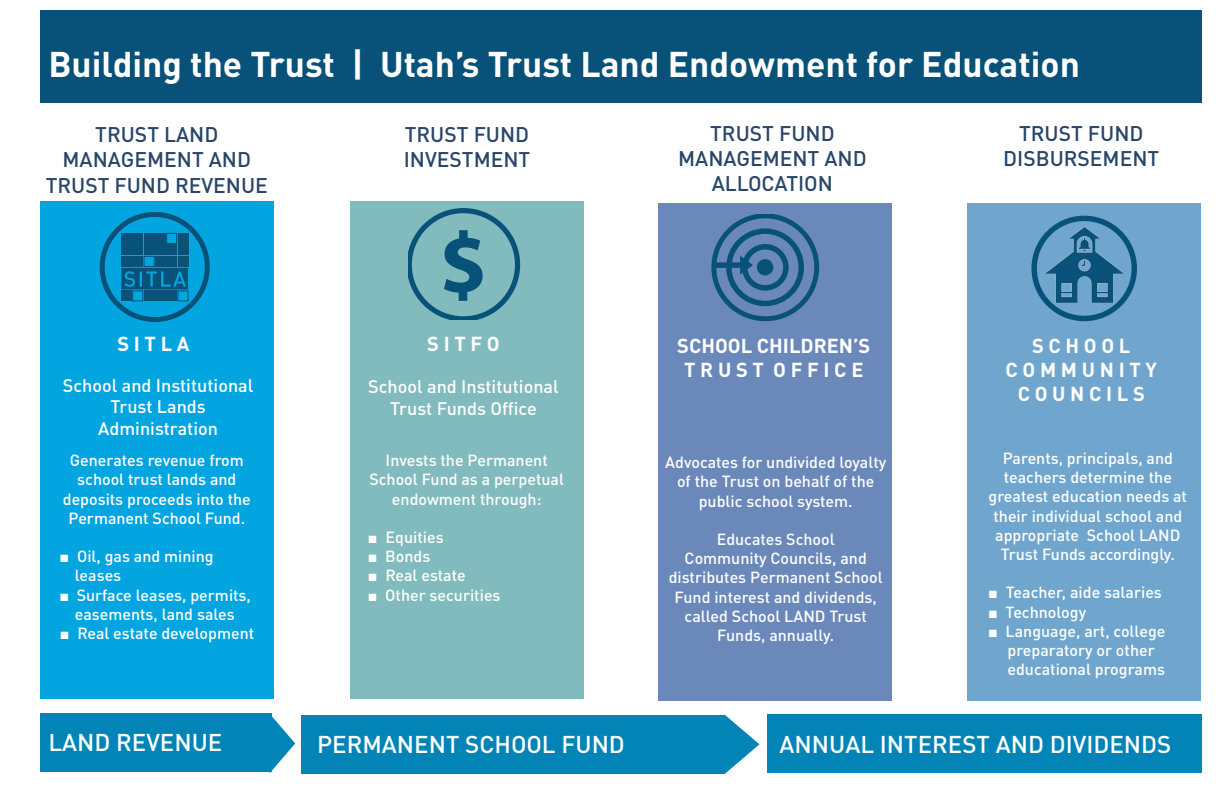
<style>
.page{position:relative;width:1224px;height:792px;background:#fff}
.page>*{position:absolute;margin:0;border:0;box-sizing:border-box;transform-origin:0 0}
.t1{font:700 86.6px "Myriad Pro";color:#085279}
.t2{font:700 35.4px "DINOT";color:#fff}
.t3{font:500 24px "DINOT";color:#fff}
.t4{font:500 21px "DINOT";color:#294568}
.t5{font:700 20px "DINOT";color:#fff}
.t6{font:500 18px/21.6px "DINOT";color:#fff;text-align:center}
.t7{font:500 16px/19.2px "DINOT";color:#fff;text-align:center}
.s1{font-family:"Times New Roman";font-weight:400}
</style>
<div class="page">
<div style="left:40px;top:11px;width:1161px;height:92px;background:#085279"></div>
<div style="left:659px;top:203px;width:233px;height:498px;background:#6a88b9"></div>
<div style="left:711px;top:214px;width:108px;height:107px;border:5px solid #085279;border-radius:50%"></div>
<div style="left:726px;top:228px;width:78px;height:78px;border:5px solid #085279;border-radius:50%"></div>
<div style="left:742px;top:244px;width:47px;height:47px;border:5px solid #085279;border-radius:50%"></div>
<div style="left:757px;top:259px;width:16px;height:17px;background:#085279;border-radius:50%"></div>
<div style="left:714px;top:262px;width:34px;height:6px;background:#085279"></div>
<svg style="left:740px;top:256px;width:13px;height:19px"></svg>
<div style="left:967px;top:203px;width:234px;height:498px;background:#70a6cd"></div>
<div style="left:1031px;top:216px;width:106px;height:105px;border:5px solid #085279;border-radius:50%"></div>
<img style="left:1042px;top:225px;width:84px;height:78px">
<div style="left:351px;top:202px;width:233px;height:497px;background:#82bbbd"></div>
<svg style="left:409px;top:208px;width:111px;height:112px"></svg>
<div style="left:40px;top:202px;width:233px;height:497px;background:#03a5e0"></div>
<div style="left:121px;top:233px;width:11px;height:10px;background:#085279"></div>
<div style="left:133px;top:233px;width:10px;height:10px;background:#085279"></div>
<div style="left:144px;top:233px;width:10px;height:10px;background:#085279"></div>
<div style="left:155px;top:233px;width:10px;height:10px;background:#085279"></div>
<div style="left:166px;top:233px;width:11px;height:11px;border:1px solid #085279"></div>
<div style="left:178px;top:233px;width:10px;height:10px;background:#085279"></div>
<div style="left:121px;top:245px;width:11px;height:10px;background:#085279"></div>
<div style="left:133px;top:245px;width:10px;height:10px;background:#085279"></div>
<div style="left:144px;top:245px;width:10px;height:10px;background:#085279"></div>
<div style="left:155px;top:245px;width:10px;height:10px;background:#085279"></div>
<div style="left:167px;top:245px;width:10px;height:10px;background:#085279"></div>
<div style="left:178px;top:245px;width:10px;height:10px;background:#085279"></div>
<div style="left:121px;top:256px;width:11px;height:10px;background:#085279"></div>
<div style="left:133px;top:256px;width:10px;height:10px;background:#085279"></div>
<div style="left:144px;top:256px;width:10px;height:11px;border:1px solid #085279"></div>
<div style="left:155px;top:256px;width:10px;height:10px;background:#085279"></div>
<div style="left:167px;top:256px;width:10px;height:10px;background:#085279"></div>
<div style="left:178px;top:256px;width:10px;height:10px;background:#085279"></div>
<div style="left:121px;top:291px;width:11px;height:10px;background:#085279"></div>
<div style="left:132px;top:291px;width:11px;height:10px;border:1px solid #085279"></div>
<div style="left:144px;top:291px;width:10px;height:10px;background:#085279"></div>
<div style="left:155px;top:291px;width:10px;height:10px;background:#085279"></div>
<div style="left:167px;top:291px;width:10px;height:10px;background:#085279"></div>
<div style="left:178px;top:291px;width:10px;height:10px;border:1px solid #085279"></div>
<svg style="left:121px;top:268px;width:67px;height:21px"></svg>
<div style="left:100px;top:212px;width:110px;height:110px;border:5px solid #085279;border-radius:50%"></div>
<svg style="left:270px;top:716px;width:25px;height:57px"></svg>
<svg style="left:724px;top:714px;width:35px;height:60px"></svg>
<div style="left:40px;top:714px;width:232px;height:58px;background:#0285b6"></div>
<div style="left:301px;top:715px;width:423px;height:58px;background:#0285b6"></div>
<div style="left:767px;top:714px;width:434px;height:59px;background:#0285b6"></div>
<p class="t2" style="left:48px;top:41px;width:1033px">Building the Trust | Utah’s Trust Land Endowment for Education</p>
<p class="t4" style="left:95px;top:121px;width:125px">TRUST LAND</p>
<p class="t4" style="left:63px;top:146px;width:190px">MANAGEMENT AND</p>
<p class="t4" style="left:46px;top:172px;width:224px">TRUST FUND REVENUE</p>
<p class="t5" style="left:117px;top:331px;width:74px">S I T L A</p>
<p class="t6" style="left:63px;top:374px;width:192px">School and Institutional<br>Trust Lands</p>
<p class="t6" style="left:98px;top:417px;width:121px">Administration</p>
<p class="t7" style="left:70px;top:450px;width:175px">Generates revenue from school trust lands and</p>
<p class="t7" style="left:63px;top:489px;width:190px">deposits proceeds into the<br>Permanent School Fund.</p>
<p class="t7" style="left:59px;top:546px;width:156px"><span class="s1">■</span> Oil, gas and mining</p>
<p class="t7" style="left:75px;top:566px;width:48px">leases</p>
<p class="t7" style="left:59px;top:585px;width:193px"><span class="s1">■</span> Surface leases, permits,</p>
<p class="t7" style="left:75px;top:604px;width:162px">easements, land sales</p>
<p class="t7" style="left:60px;top:623px;width:196px"><span class="s1">■</span> Real estate development</p>
<p class="t4" style="left:405px;top:121px;width:126px">TRUST FUND</p>
<p class="t4" style="left:404px;top:146px;width:128px">INVESTMENT</p>
<p class="t1" style="left:439px;top:208px;width:50px">$</p>
<p class="t5" style="left:427px;top:331px;width:74px">S I T F O</p>
<p class="t6" style="left:368px;top:375px;width:192px">School and Institutional</p>
<p class="t6" style="left:390px;top:397px;width:148px">Trust Funds Office</p>
<p class="t7" style="left:369px;top:450px;width:196px">Invests the Permanent<br>School Fund as a perpetual endowment through:</p>
<p class="t7" style="left:368px;top:527px;width:77px"><span class="s1">■</span> Equities</p>
<p class="t7" style="left:368px;top:546px;width:64px"><span class="s1">■</span> Bonds</p>
<p class="t7" style="left:368px;top:566px;width:99px"><span class="s1">■</span> Real estate</p>
<p class="t7" style="left:368px;top:585px;width:134px"><span class="s1">■</span> Other securities</p>
<p class="t4" style="left:710px;top:120px;width:126px">TRUST FUND</p>
<p class="t4" style="left:678px;top:145px;width:190px">MANAGEMENT AND</p>
<p class="t4" style="left:712px;top:170px;width:123px">ALLOCATION</p>
<p class="t5" style="left:677px;top:333px;width:195px">SCHOOL CHILDREN’S</p>
<p class="t5" style="left:684px;top:357px;width:181px">T R U S T O F F I C E</p>
<p class="t7" style="left:665px;top:453px;width:223px">Advocates for undivided loyalty of the Trust on behalf of the public school system.</p>
<p class="t7" style="left:717px;top:529px;width:120px">Educates School</p>
<p class="t7" style="left:685px;top:549px;width:184px">Community Councils, and</p>
<p class="t7" style="left:669px;top:568px;width:216px">distributes Permanent School<br>Fund interest and dividends, called School LAND Trust<br>Funds, annually.</p>
<p class="t6" style="left:708px;top:459px;width:136px">Utah State Office</p>
<p class="t6" style="left:725px;top:481px;width:101px">of Education</p>
<p class="t4" style="left:1019px;top:120px;width:126px">TRUST FUND</p>
<p class="t4" style="left:1003px;top:145px;width:158px">DISBURSEMENT</p>
<p class="t5" style="left:1032px;top:333px;width:100px">S C H O O L</p>
<p class="t5" style="left:1006px;top:357px;width:153px">C O M M U N I T Y</p>
<p class="t5" style="left:1018px;top:381px;width:129px">C O U N C I L S</p>
<p class="t7" style="left:1003px;top:448px;width:172px">Parents, principals, and</p>
<p class="t7" style="left:1004px;top:467px;width:170px">teachers determine the</p>
<p class="t7" style="left:989px;top:487px;width:200px;text-align:left">greatest education needs at their individual school and</p>
<p class="t7" style="left:995px;top:525px;width:187px">appropriate School LAND<br>Trust Funds accordingly.</p>
<p class="t7" style="left:988px;top:583px;width:175px"><span class="s1">■</span> Teacher, aide salaries</p>
<p class="t7" style="left:988px;top:602px;width:99px"><span class="s1">■</span> Technology</p>
<p class="t7" style="left:988px;top:621px;width:179px"><span class="s1">■</span> Language, art, college</p>
<p class="t7" style="left:1008px;top:640px;width:149px">preparatory or other</p>
<p class="t7" style="left:1008px;top:659px;width:159px">educational programs</p>
<p class="t3" style="left:48px;top:727px;width:176px">LAND REVENUE</p>
<p class="t3" style="left:317px;top:729px;width:309px">PERMANENT SCHOOL FUND</p>
<p class="t3" style="left:780px;top:729px;width:393px">ANNUAL INTEREST AND DIVIDENDS</p>
</div>
